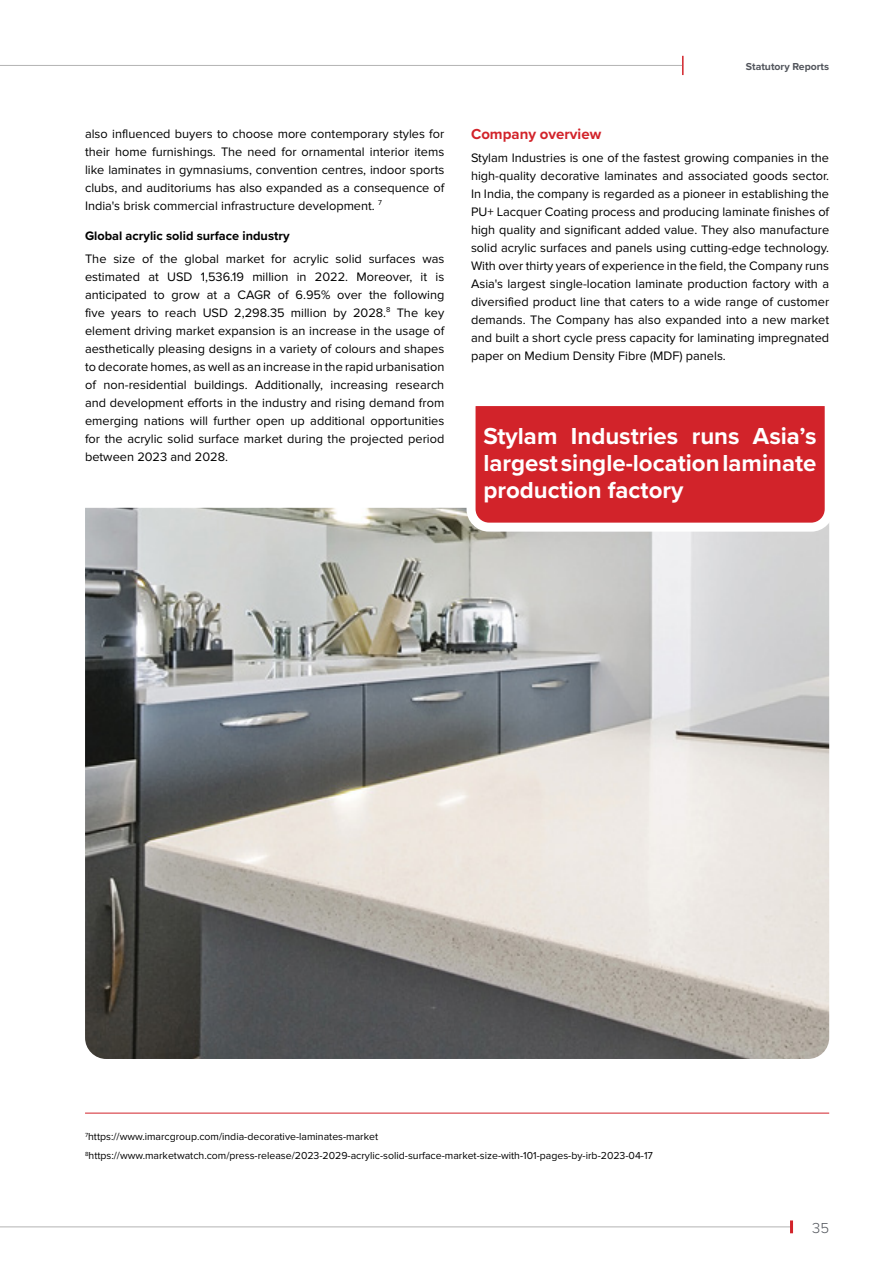
<style>
.page{position:relative;width:893px;height:1263px;background:#fff}
.page>*{position:absolute;margin:0;border:0;box-sizing:border-box;transform-origin:0 0}
.t1{font:700 24px/27px "Proxima Nova";color:#fff;text-align:justify}
.t2{font:700 15px "Proxima Nova";color:#d2232a}
.t3{font:300 15px "Proxima Nova";color:#52555c}
.t4{font:12.75px/18px "Proxima Nova";color:#000;text-align:justify}
.t5{font:700 12.75px "Proxima Nova";color:#000}
.t6{font:10.5px/19.2px "Proxima Nova";color:#000}
.t7{font:700 10.5px "Proxima Nova";color:#52555c}
</style>
<div class="page">
<img style="left:85px;top:508px;width:744px;height:551px">
<hr style="left:85px;top:1113px;width:744px;height:1px;background:#d2232a">
<svg style="left:462px;top:406px;width:367px;height:130px;background:#d64147"></svg>
<hr style="left:0;top:1226px;width:791px;height:1px;background:#b3b3b3">
<svg style="left:682px;top:56px;width:2px;height:19px"></svg>
<svg style="left:790px;top:1220px;width:3px;height:13px"></svg>
<hr style="left:0;top:65px;width:682px;height:1px;background:#b3b3b3">
<p class="t4" style="left:85px;top:125px;width:361px">also influenced buyers to choose more contemporary styles for their home furnishings. The need for ornamental interior items like laminates in gymnasiums, convention centres, indoor sports clubs, and auditoriums has also expanded as a consequence of India's brisk commercial infrastructure development. <sup>7</sup></p>
<p class="t5" style="left:85px;top:227px;width:206px">Global acrylic solid surface industry</p>
<p class="t4" style="left:85px;top:250px;width:361px">The size of the global market for acrylic solid surfaces was estimated at USD 1,536.19 million in 2022. Moreover, it is anticipated to grow at a CAGR of 6.95% over the following five years to reach USD 2,298.35 million by 2028.<sup>8</sup> The key element driving market expansion is an increase in the usage of aesthetically pleasing designs in a variety of colours and shapes to decorate homes, as well as an increase in the rapid urbanisation of non-residential buildings. Additionally, increasing research and development efforts in the industry and rising demand from emerging nations will further open up additional opportunities for the acrylic solid surface market during the projected period between 2023 and 2028.</p>
<p class="t7" style="left:746px;top:58px;width:85px">Statutory Reports</p>
<p class="t2" style="left:471px;top:123px;width:132px">Company overview</p>
<p class="t4" style="left:471px;top:149px;width:360px">Stylam Industries is one of the fastest growing companies in the high-quality decorative laminates and associated goods sector.<br>In India, the company is regarded as a pioneer in establishing the PU+ Lacquer Coating process and producing laminate finishes of high quality and significant added value. They also manufacture solid acrylic surfaces and panels using cutting-edge technology.<br>With over thirty years of experience in the field, the Company runs Asia's largest single-location laminate production factory with a diversified product line that caters to a wide range of customer demands. The Company has also expanded into a new market and built a short cycle press capacity for laminating impregnated paper on Medium Density Fibre (MDF) panels.</p>
<h1 class="t1" style="left:483px;top:422px;width:335px">Stylam Industries runs Asia’s largest single-location laminate production factory</h1>
<p class="t6" style="left:85px;top:1127px;width:569px"><sup>7</sup>https://www.imarcgroup.com/india-decorative-laminates-market<br><sup>8</sup>https://www.marketwatch.com/press-release/2023-2029-acrylic-solid-surface-market-size-with-101-pages-by-irb-2023-04-17</p>
<p class="t3" style="left:812px;top:1221px;width:18px">35</p>
</div>
